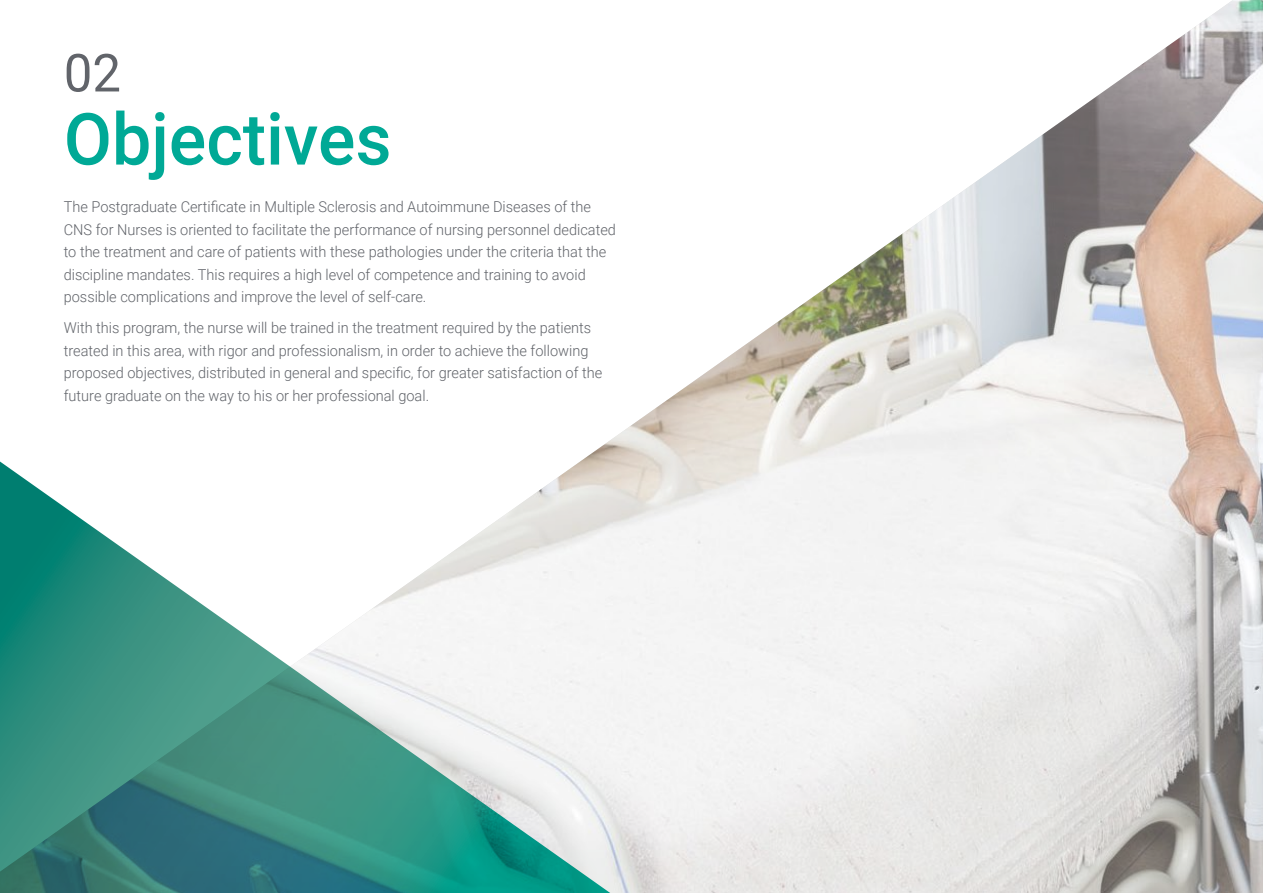
<style>
.page{position:relative;width:1263px;height:893px;background:#fff}
.page>*{position:absolute;margin:0;border:0;box-sizing:border-box;transform-origin:0 0}
.t1{font:500 72px "Roboto";color:#00a996}
.t2{font:52.5px "Roboto";color:#61646a}
.t3{font:300 15px/22.5px "Roboto";color:#61646a}
</style>
<div class="page">
<img style="left:602px;top:0;width:661px;height:893px">
<svg style="left:0;top:446px;width:640px;height:447px"></svg>
<h2 class="t2" style="left:64px;top:36px;width:59px">02</h2>
<h1 class="t1" style="left:64px;top:89px;width:329px">Objectives</h1>
<p class="t3" style="left:64px;top:195px;width:554px">The Postgraduate Certificate in Multiple Sclerosis and Autoimmune Diseases of the CNS for Nurses is oriented to facilitate the performance of nursing personnel dedicated to the treatment and care of patients with these pathologies under the criteria that the discipline mandates. This requires a high level of competence and training to avoid possible complications and improve the level of self-care.</p>
<p class="t3" style="left:64px;top:316px;width:540px">With this program, the nurse will be trained in the treatment required by the patients treated in this area, with rigor and professionalism, in order to achieve the following proposed objectives, distributed in general and specific, for greater satisfaction of the future graduate on the way to his or her professional goal.</p>
</div>
